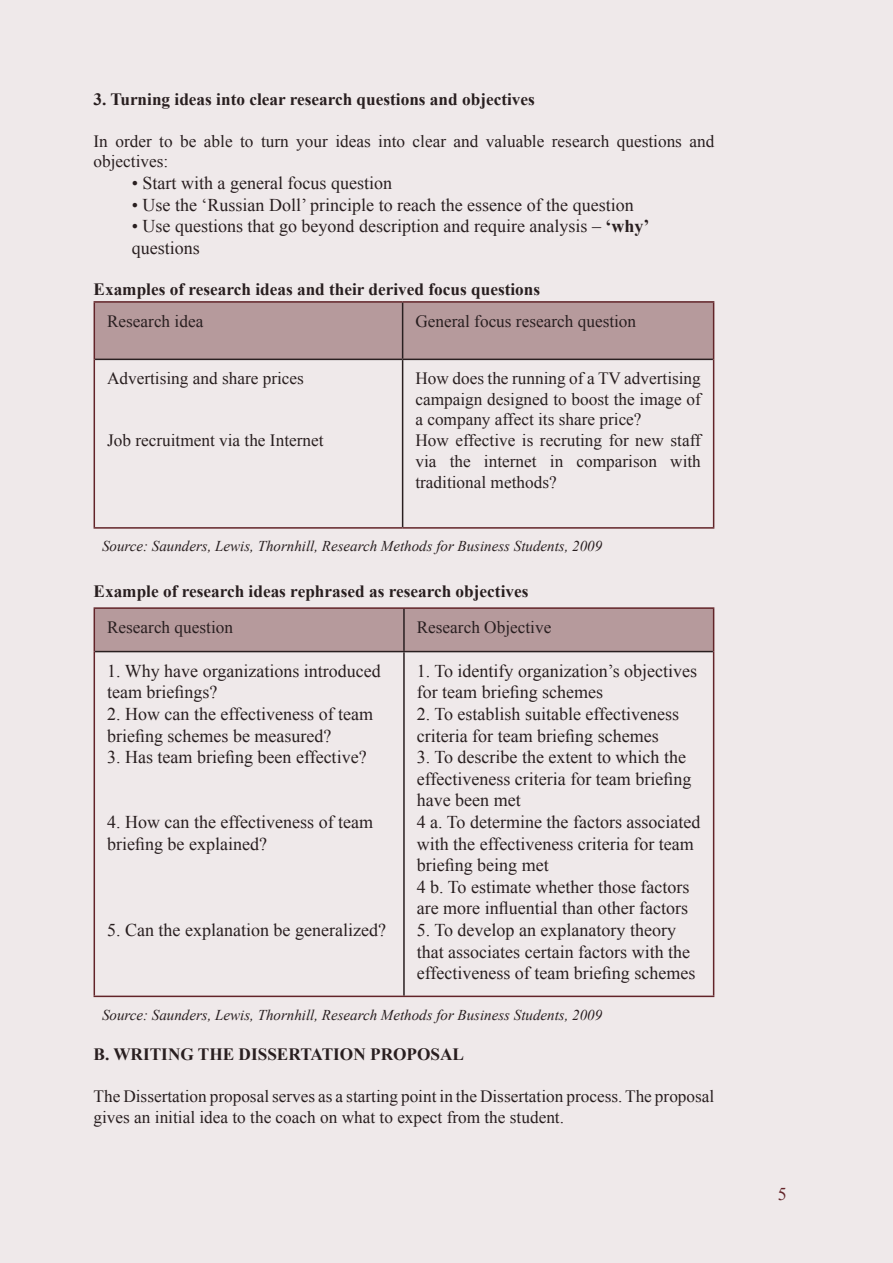
<style>
.page{position:relative;width:893px;height:1263px;background:#efe9ea}
.page>*{position:absolute;margin:0;border:0;box-sizing:border-box;transform-origin:0 0}
.t1{font:18px/21.6px "Times New Roman";color:#231f20}
.t2{font:18px "Times New Roman";color:#622429}
.t3{font:17.25px/20.7px "Times New Roman";color:#231f20}
.t4{font:700 17.25px "Times New Roman";color:#231f20}
.t5{font:italic 15px "Times New Roman";color:#231f20}
.s1{font-weight:700}
</style>
<div class="page">
<p class="t4" style="left:94px;top:90px;width:443px">3. Turning ideas into clear research questions and objectives</p>
<p class="t3" style="left:94px;top:130px;width:622px">In order to be able to turn your ideas into clear and valuable research questions and objectives:</p>
<p class="t1" style="left:132px;top:172px;width:262px">• Start with a general focus question</p>
<p class="t1" style="left:132px;top:194px;width:503px">• Use the ‘Russian Doll’ principle to reach the essence of the question</p>
<p class="t1" style="left:132px;top:215px;width:519px">• Use questions that go beyond description and require analysis – <span class="s1">‘why’ </span>questions</p>
<p class="t4" style="left:94px;top:280px;width:448px">Examples of research ideas and their derived focus questions</p>
<p class="t3" style="left:107px;top:310px;width:98px">Research idea</p>
<p class="t3" style="left:415px;top:310px;width:222px">General focus research question</p>
<p class="t3" style="left:107px;top:368px;width:198px">Advertising and share prices</p>
<p class="t3" style="left:107px;top:430px;width:218px">Job recruitment via the Internet</p>
<p class="t3" style="left:415px;top:368px;width:287px">How does the running of a TV advertising campaign designed to boost the image of a company affect its share price?<br>How effective is recruting for new staff via the internet in comparison with traditional methods?</p>
<p class="t5" style="left:102px;top:538px;width:502px">Source: Saunders, Lewis, Thornhill, Research Methods for Business Students, 2009</p>
<p class="t4" style="left:94px;top:582px;width:436px">Example of research ideas rephrased as research objectives</p>
<p class="t3" style="left:107px;top:617px;width:127px">Research question</p>
<p class="t3" style="left:417px;top:617px;width:136px">Research Objective</p>
<p class="t1" style="left:107px;top:660px;width:275px">1. Why have organizations introduced team briefings?</p>
<p class="t1" style="left:107px;top:703px;width:268px">2. How can the effectiveness of team briefing schemes be measured?</p>
<p class="t1" style="left:107px;top:746px;width:261px">3. Has team briefing been effective?</p>
<p class="t1" style="left:417px;top:660px;width:282px">1. To identify organization’s objectives for team briefing schemes</p>
<p class="t1" style="left:417px;top:703px;width:264px">2. To establish suitable effectiveness criteria for team briefing schemes</p>
<p class="t1" style="left:417px;top:746px;width:285px">3. To describe the extent to which the effectiveness criteria for team briefing have been met<br>4 a. To determine the factors associated with the effectiveness criteria for team briefing being met<br>4 b. To estimate whether those factors are more influential than other factors</p>
<p class="t1" style="left:417px;top:919px;width:280px">5. To develop an explanatory theory that associates certain factors with the effectiveness of team briefing schemes</p>
<p class="t5" style="left:102px;top:1006px;width:502px">Source: Saunders, Lewis, Thornhill, Research Methods for Business Students, 2009</p>
<p class="t4" style="left:94px;top:1045px;width:372px">B. WRITING THE DISSERTATION PROPOSAL</p>
<p class="t3" style="left:94px;top:1086px;width:622px">The Dissertation proposal serves as a starting point in the Dissertation process. The proposal gives an initial idea to the coach on what to expect from the student.</p>
<p class="t1" style="left:107px;top:811px;width:268px">4. How can the effectiveness of team briefing be explained?</p>
<p class="t1" style="left:107px;top:919px;width:280px">5. Can the explanation be generalized?</p>
<p class="t2" style="left:778px;top:1184px;width:10px">5</p>
</div>
